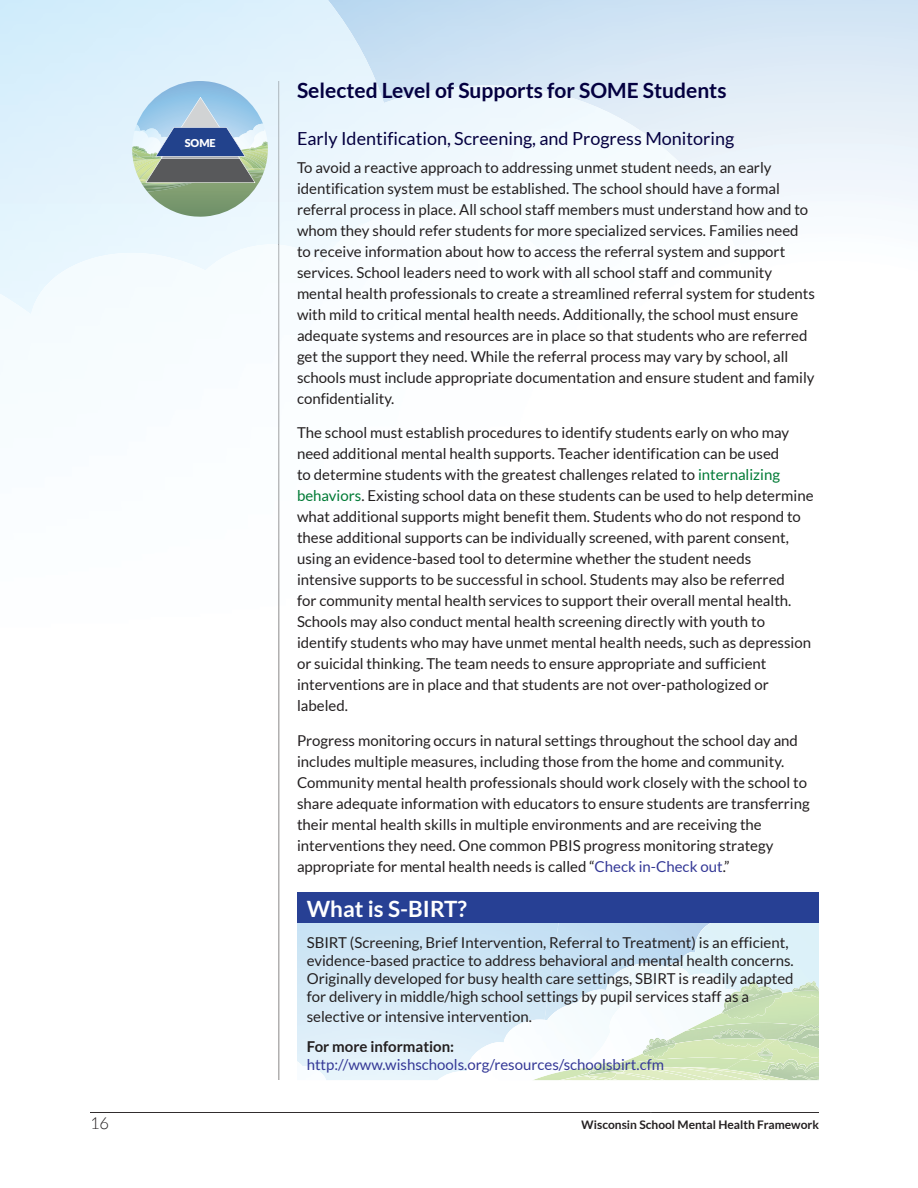
<style>
.page{position:relative;width:918px;height:1188px;background:#fff}
.page>*{position:absolute;margin:0;border:0;box-sizing:border-box;transform-origin:0 0}
.t1{font:700 22.5px "Lato";color:#fff}
.t2{font:700 21px "Lato";color:#040040}
.t3{font:18px "Lato";color:#040040}
.t4{font:300 16.5px "Lato";color:#231f20}
.t5{font:15px/21px "Lato";color:#231f20}
.t6{font:15px "Lato";color:#343896}
.t7{font:700 15px "Lato";color:#231f20}
.t8{font:700 12px "Lato";color:#231f20}
.t9{font:900 10.95px "Lato";color:#fff}
.s1{color:#007a35}
.s2{color:#343896}
</style>
<div class="page">
<img style="left:279px;top:81px;width:1px;height:126px">
<img style="left:0;top:207px;width:863px;height:873px">
<img style="left:90px;top:1112px;width:435px;height:1px">
<img style="left:564px;top:446px;width:299px;height:499px">
<img style="left:536px;top:945px;width:327px;height:168px">
<img style="left:297px;top:923px;width:248px;height:157px">
<div style="left:545px;top:923px;width:120px;height:40px;background:#c1ddf2"></div>
<img style="left:297px;top:1061px;width:29px;height:19px">
<img style="left:437px;top:1020px;width:100px;height:60px">
<img style="left:537px;top:963px;width:128px;height:101px">
<img style="left:665px;top:923px;width:154px;height:68px">
<img style="left:580px;top:967px;width:158px;height:97px">
<img style="left:722px;top:982px;width:61px;height:9px">
<img style="left:537px;top:1064px;width:51px;height:16px">
<img style="left:792px;top:981px;width:27px;height:10px">
<img style="left:685px;top:991px;width:134px;height:32px">
<img style="left:800px;top:1014px;width:19px;height:11px">
<img style="left:666px;top:1023px;width:134px;height:15px">
<img style="left:776px;top:1025px;width:2px;height:15px">
<img style="left:778px;top:1025px;width:41px;height:15px">
<img style="left:713px;top:1029px;width:52px;height:9px">
<img style="left:713px;top:1030px;width:50px;height:8px">
<img style="left:614px;top:1038px;width:162px;height:20px">
<img style="left:743px;top:1040px;width:76px;height:19px">
<img style="left:800px;top:983px;width:19px;height:8px">
<img style="left:614px;top:1058px;width:129px;height:11px">
<img style="left:725px;top:1059px;width:34px;height:10px">
<img style="left:588px;top:1062px;width:37px;height:7px">
<img style="left:759px;top:1059px;width:60px;height:16px">
<img style="left:589px;top:1064px;width:26px;height:5px">
<img style="left:790px;top:1075px;width:29px;height:5px">
<img style="left:640px;top:1067px;width:31px;height:2px">
<img style="left:709px;top:1074px;width:9px;height:6px">
<img style="left:559px;top:1069px;width:81px;height:11px">
<img style="left:723px;top:1069px;width:37px;height:2px">
<img style="left:588px;top:1070px;width:37px;height:2px">
<img style="left:788px;top:1027px;width:31px;height:13px">
<img style="left:778px;top:1040px;width:41px;height:18px">
<img style="left:801px;top:1034px;width:18px;height:5px">
<img style="left:643px;top:1039px;width:31px;height:5px">
<img style="left:643px;top:1044px;width:33px;height:15px">
<img style="left:760px;top:1062px;width:59px;height:12px">
<img style="left:772px;top:1074px;width:18px;height:6px">
<img style="left:758px;top:1056px;width:15px;height:4px">
<img style="left:757px;top:1048px;width:16px;height:8px">
<svg style="left:758px;top:1049px;width:14px;height:7px"></svg>
<img style="left:722px;top:993px;width:61px;height:26px">
<img style="left:725px;top:984px;width:54px;height:25px">
<svg style="left:793px;top:988px;width:6px;height:3px"></svg>
<img style="left:739px;top:994px;width:20px;height:8px">
<img style="left:718px;top:1071px;width:52px;height:9px">
<img style="left:671px;top:1067px;width:52px;height:7px">
<svg style="left:759px;top:1074px;width:13px;height:6px"></svg>
<img style="left:640px;top:1069px;width:69px;height:11px">
<img style="left:622px;top:1072px;width:43px;height:8px">
<svg style="left:583px;top:1072px;width:39px;height:8px"></svg>
<img style="left:588px;top:1076px;width:23px;height:4px">
<img style="left:750px;top:1077px;width:15px;height:3px">
<div style="left:297px;top:893px;width:522px;height:30px;background:#274094"></div>
<svg style="left:132px;top:81px;width:136px;height:136px;background:#9bb3ba"></svg>
<p class="t9" style="left:185px;top:136px;width:33px">SOME</p>
<h2 class="t2" style="left:297px;top:77px;width:431px">Selected Level of Supports for SOME Students</h2>
<p class="t3" style="left:297px;top:127px;width:439px">Early Identification, Screening, and Progress Monitoring</p>
<p class="t5" style="left:297px;top:157px;width:519px">To avoid a reactive approach to addressing unmet student needs, an early identification system must be established. The school should have a formal referral process in place. All school staff members must understand how and to whom they should refer students for more specialized services. Families need to receive information about how to access the referral system and support services. School leaders need to work with all school staff and community mental health professionals to create a streamlined referral system for students with mild to critical mental health needs. Additionally, the school must ensure adequate systems and resources are in place so that students who are referred get the support they need. While the referral process may vary by school, all schools must include appropriate documentation and ensure student and family confidentiality.</p>
<p class="t5" style="left:297px;top:422px;width:518px">The school must establish procedures to identify students early on who may need additional mental health supports. Teacher identification can be used<br>to determine students with the greatest challenges related to <span class="s1">internalizing behaviors</span>. Existing school data on these students can be used to help determine what additional supports might benefit them. Students who do not respond to these additional supports can be individually screened, with parent consent, using an evidence-based tool to determine whether the student needs intensive supports to be successful in school. Students may also be referred<br>for community mental health services to support their overall mental health.<br>Schools may also conduct mental health screening directly with youth to identify students who may have unmet mental health needs, such as depression or suicidal thinking. The team needs to ensure appropriate and sufficient interventions are in place and that students are not over-pathologized or labeled.</p>
<p class="t5" style="left:297px;top:730px;width:514px">Progress monitoring occurs in natural settings throughout the school day and includes multiple measures, including those from the home and community.<br>Community mental health professionals should work closely with the school to share adequate information with educators to ensure students are transferring their mental health skills in multiple environments and are receiving the interventions they need. One common PBIS progress monitoring strategy appropriate for mental health needs is called “<span class="s2">Check in-Check out</span>.”</p>
<h1 class="t1" style="left:307px;top:895px;width:162px">What is S-BIRT?</h1>
<p class="t5" style="left:307px;top:933px;width:489px;line-height:18px">SBIRT (Screening, Brief Intervention, Referral to Treatment) is an efficient, evidence-based practice to address behavioral and mental health concerns.<br>Originally developed for busy health care settings, SBIRT is readily adapted for delivery in middle/high school settings by pupil services staff as a</p>
<p class="t5" style="left:307px;top:1005px;width:227px">selective or intensive intervention.</p>
<p class="t7" style="left:307px;top:1037px;width:149px">For more information:</p>
<p class="t6" style="left:307px;top:1055px;width:359px">http://www.wishschools.org/resources/schoolsbirt.cfm</p>
<p class="t4" style="left:90px;top:1113px;width:21px">16</p>
<p class="t8" style="left:581px;top:1117px;width:239px">Wisconsin School Mental Health Framework</p>
</div>
